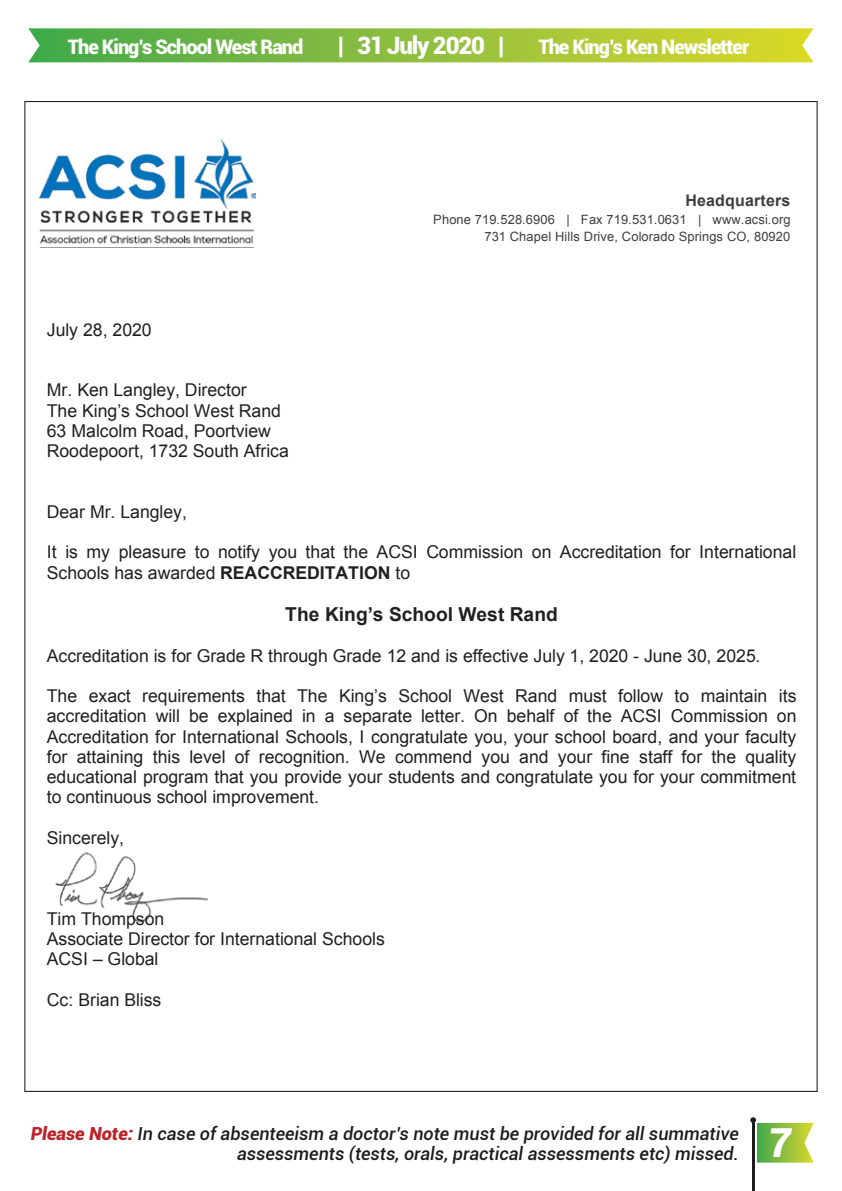
<style>
.page{position:relative;width:842px;height:1191px;background:#fff}
.page>*{position:absolute;margin:0;border:0;box-sizing:border-box;transform-origin:0 0}
.t1{font:italic 900 40px "Roboto";color:#fff}
.t2{font:900 24px "Roboto";letter-spacing:-.05em;color:#fff}
.t3{font:900 20px "Roboto";letter-spacing:-.05em;color:#fff}
.t4{font:700 19.2px "Arial";color:#231f20}
.t5{font:italic 500 18px/19.6px "Roboto";color:#1d1e1b;text-align:right}
.t6{font:17.6px/20.2px "Arial";color:#231f20}
.t7{font:700 16px "Arial";letter-spacing:.01em;color:#3d3f3e}
.t8{font:12.8px/17px "Arial";letter-spacing:.01em;color:#3d3f3e;text-align:right}
.s1{font-weight:700}
.s2{font-weight:900;color:#bb2328}
</style>
<div class="page">
<hr style="left:752px;top:1120px;width:2px;height:71px;background:#1d1c1a">
<svg style="left:750px;top:1117px;width:64px;height:45px"></svg>
<svg style="left:28px;top:28px;width:786px;height:34px;background:#93c141"></svg>
<img style="left:55px;top:852px;width:153px;height:71px">
<img style="left:39px;top:139px;width:216px;height:105px">
<p class="t3" style="left:68px;top:32px;width:237px">The King’s School West Rand</p>
<h2 class="t2" style="left:338px;top:28px;width:168px">| 31 July 2020 |</h2>
<p class="t3" style="left:538px;top:32px;width:212px">The King’s Ken Newsletter</p>
<p class="t6" style="left:47px;top:319px;width:106px">July 28, 2020</p>
<p class="t6" style="left:47px;top:380px;width:244px">Mr. Ken Langley, Director<br>The King’s School West Rand<br>63 Malcolm Road, Poortview<br>Roodepoort, 1732 South Africa</p>
<p class="t7" style="left:685px;top:190px;width:106px">Headquarters</p>
<p class="t8" style="left:433px;top:211px;width:359px">Phone 719.528.6906 | Fax 719.531.0631 | www.acsi.org<br>731 Chapel Hills Drive, Colorado Springs CO, 80920</p>
<p class="t6" style="left:47px;top:502px;width:142px">Dear Mr. Langley,</p>
<p class="t6" style="left:47px;top:542px;width:751px">It is my pleasure to notify you that the ACSI Commission on Accreditation for International<br>Schools has awarded <span class="s1">REACCREDITATION</span> to</p>
<p class="t4" style="left:285px;top:601px;width:274px">The King’s School West Rand</p>
<p class="t6" style="left:47px;top:645px;width:715px">Accreditation is for Grade R through Grade 12 and is effective July 1, 2020 - June 30, 2025.</p>
<p class="t6" style="left:47px;top:686px;width:751px;text-align:justify">The exact requirements that The King’s School West Rand must follow to maintain its accreditation will be explained in a separate letter. On behalf of the ACSI Commission on Accreditation for International Schools, I congratulate you, your school board, and your faculty for attaining this level of recognition. We commend you and your fine staff for the quality educational program that you provide your students and congratulate you for your commitment to continuous school improvement.</p>
<p class="t6" style="left:47px;top:828px;width:79px">Sincerely,</p>
<p class="t6" style="left:47px;top:908px;width:340px">Tim Thompson<br>Associate Director for International Schools<br>ACSI – Global</p>
<p class="t6" style="left:47px;top:989px;width:116px">Cc: Brian Bliss</p>
<p class="t5" style="left:31px;top:1123px;width:710px"><span class="s2">Please Note:</span> In case of absenteeism a doctor’s note must be provided for all summative assessments (tests, orals, practical assessments etc) missed.</p>
<h1 class="t1" style="left:768px;top:1114px;width:25px">7</h1>
</div>
